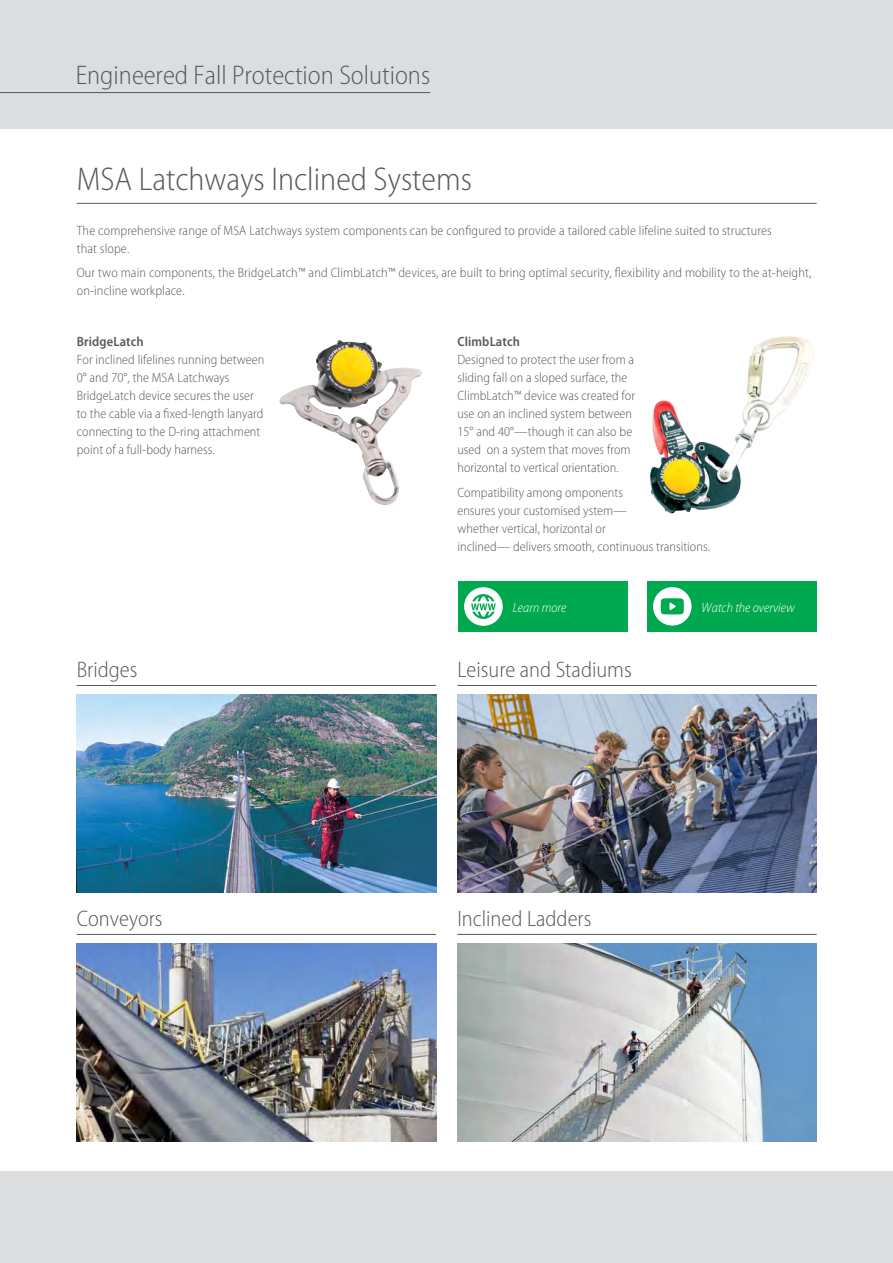
<style>
.page{position:relative;width:893px;height:1263px;background:#fff}
.page>*{position:absolute;margin:0;border:0;box-sizing:border-box;transform-origin:0 0}
.t1{font:300 semi-condensed 33px "Myriad Pro";color:#58595b}
.t2{font:300 semi-condensed 27px "Myriad Pro";color:#58595b}
.t3{font:300 semi-condensed 22.5px "Myriad Pro";color:#58595b}
.t4{font:300 semi-condensed 13.5px/18px "Myriad Pro";letter-spacing:.005em;color:#58595b}
.t5{font:italic 300 semi-condensed 13.5px "Myriad Pro";color:#fff}
.t6{font:600 semi-condensed 13.5px "Myriad Pro";letter-spacing:.01em;color:#58595b}
</style>
<div class="page">
<div style="left:0;top:1171px;width:893px;height:92px;background:#dcddde"></div>
<div style="left:0;top:0;width:893px;height:129px;background:#dcddde"></div>
<hr style="left:0;top:92px;width:430px;height:1px;background:#58595b">
<hr style="left:77px;top:203px;width:740px;height:1px;background:#58595b">
<img style="left:77px;top:695px;width:359px;height:197px">
<img style="left:457px;top:695px;width:360px;height:197px">
<hr style="left:77px;top:685px;width:359px;height:1px;background:#58595b">
<hr style="left:457px;top:685px;width:360px;height:1px;background:#58595b">
<img style="left:77px;top:943px;width:359px;height:198px">
<img style="left:457px;top:943px;width:360px;height:198px">
<hr style="left:77px;top:934px;width:359px;height:1px;background:#58595b">
<hr style="left:457px;top:934px;width:360px;height:1px;background:#58595b">
<img style="left:650px;top:338px;width:125px;height:175px">
<img style="left:279px;top:340px;width:143px;height:165px">
<div style="left:459px;top:581px;width:169px;height:51px;background:#00a94f"></div>
<div style="left:464px;top:587px;width:39px;height:39px;background:#fff;border-radius:50%"></div>
<svg style="left:471px;top:594px;width:25px;height:25px"></svg>
<div style="left:647px;top:581px;width:169px;height:51px;background:#00a94f"></div>
<div style="left:653px;top:587px;width:38px;height:39px;background:#fff;border-radius:50%"></div>
<svg style="left:661px;top:598px;width:23px;height:16px"></svg>
<h2 class="t2" style="left:76px;top:59px;width:356px">Engineered Fall Protection Solutions</h2>
<h1 class="t1" style="left:77px;top:160px;width:397px">MSA Latchways Inclined Systems</h1>
<p class="t4" style="left:77px;top:221px;width:696px">The comprehensive range of MSA Latchways system components can be configured to provide a tailored cable lifeline suited to structures that slope.</p>
<p class="t4" style="left:77px;top:263px;width:736px">Our two main components, the BridgeLatch™ and ClimbLatch™ devices, are built to bring optimal security, flexibility and mobility to the at-height, on-incline workplace.</p>
<p class="t6" style="left:77px;top:333px;width:68px">BridgeLatch</p>
<p class="t4" style="left:77px;top:351px;width:189px">For inclined lifelines running between 0° and 70°, the MSA Latchways BridgeLatch device secures the user to the cable via a fixed-length lanyard connecting to the D-ring attachment point of a full-body harness.</p>
<p class="t6" style="left:457px;top:333px;width:64px">ClimbLatch</p>
<p class="t4" style="left:457px;top:351px;width:179px">Designed to protect the user from a sliding fall on a sloped surface, the ClimbLatch™ device was created for use on an inclined system between 15° and 40°—though it can also be used on a system that moves from horizontal to vertical orientation.</p>
<p class="t4" style="left:457px;top:483px;width:254px">Compatibility among omponents<br>ensures your customised ystem—<br>whether vertical, horizontal or<br>inclined— delivers smooth, continuous transitions.</p>
<p class="t5" style="left:513px;top:599px;width:55px">Learn more</p>
<p class="t5" style="left:702px;top:599px;width:95px">Watch the overview</p>
<h3 class="t3" style="left:77px;top:656px;width:62px">Bridges</h3>
<h3 class="t3" style="left:457px;top:656px;width:176px">Leisure and Stadiums</h3>
<h3 class="t3" style="left:77px;top:905px;width:87px">Conveyors</h3>
<h3 class="t3" style="left:457px;top:905px;width:135px">Inclined Ladders</h3>
</div>
